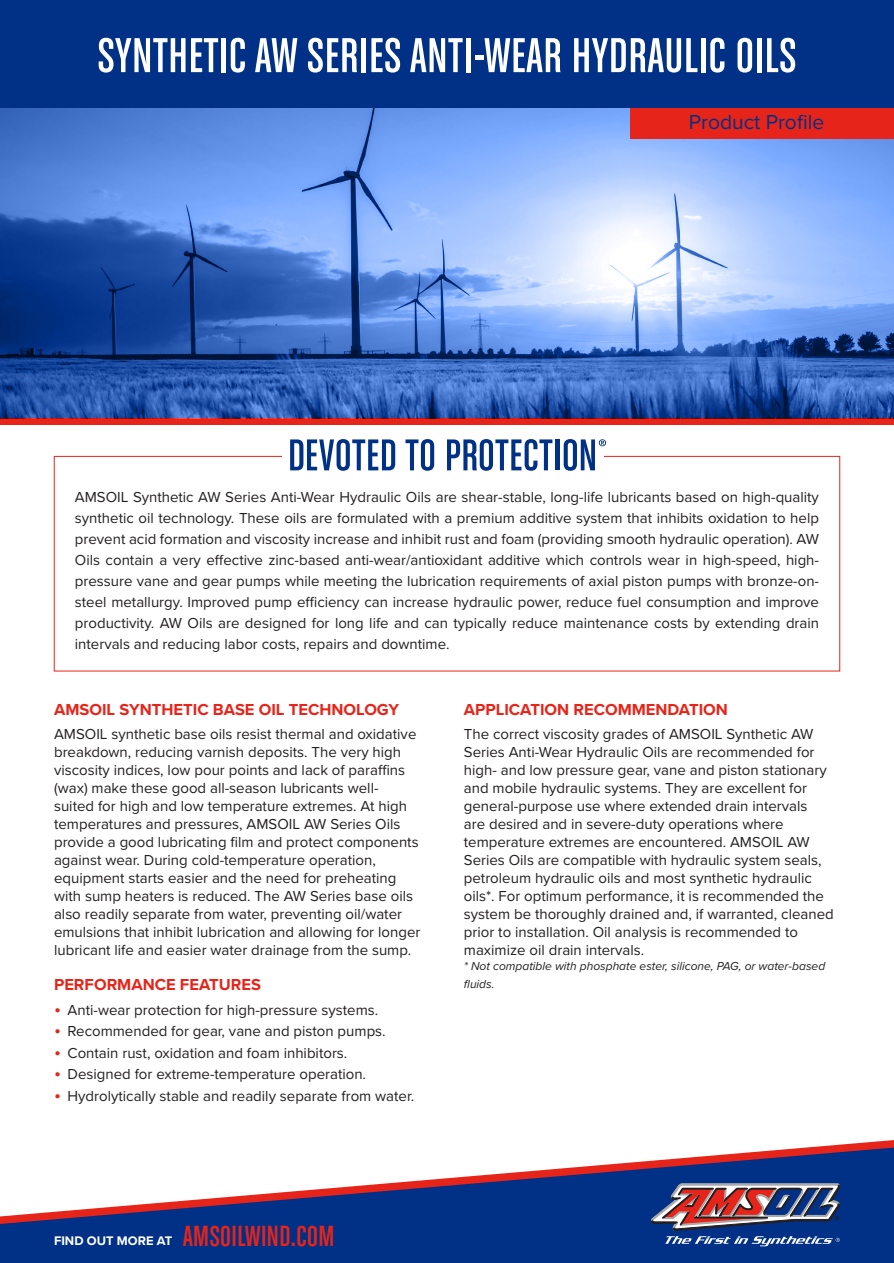
<style>
.page{position:relative;width:894px;height:1263px;background:#fff}
.page>*{position:absolute;margin:0;border:0;box-sizing:border-box;transform-origin:0 0}
.t1{font:52.2px "Chalet Comprime Cologne Sixty";letter-spacing:.015em;color:#fff}
.t2{font:30.9px "Chalet Comprime Cologne Sixty";letter-spacing:.015em;color:#e72419}
.Product_Profile{font:21px "Proxima Nova";color:#003186}
.Body_Header{font:700 16.5px "Proxima Nova";color:#e72419}
.Body{font:15px/18px "Proxima Nova";color:#231f20}
.Product_Intro{font:15px/21px "Proxima Nova";color:#231f20;text-align:justify}
.t3{font:700 12.9px "Proxima Nova";color:#fff}
.Body-2{font:italic 12px/18px "Proxima Nova";color:#231f20}
.s1{font-size:19.5px;color:#e72419}
</style>
<div class="page">
<div style="left:0;top:418px;width:893px;height:7px;background:#e72419"></div>
<img style="left:0;top:108px;width:893px;height:310px">
<div style="left:630px;top:18px;width:263px;height:121px;background:#e72419"></div>
<div style="left:0;top:0;width:893px;height:108px;background:#003186"></div>
<svg style="left:0;top:1147px;width:893px;height:116px;fill:#003186"></svg>
<svg style="left:651px;top:1183px;width:188px;height:63px;background:#635d81"></svg>
<svg style="left:290px;top:439px;width:105px;height:32px"></svg>
<svg style="left:405px;top:439px;width:29px;height:32px"></svg>
<svg style="left:447px;top:439px;width:105px;height:32px"></svg>
<hr style="left:555px;top:439px;width:4px;height:31px;background:#003186">
<svg style="left:563px;top:439px;width:42px;height:32px"></svg>
<p class="t1" style="left:98px;top:27px;width:700px">SYNTHETIC AW SERIES ANTI-WEAR HYDRAULIC OILS</p>
<p class="Product_Profile" style="left:688px;top:109px;width:137px">Product Profile</p>
<p class="Product_Intro" style="left:75px;top:487px;width:745px">AMSOIL Synthetic AW Series Anti-Wear Hydraulic Oils are shear-stable, long-life lubricants based on high-quality synthetic oil technology. These oils are formulated with a premium additive system that inhibits oxidation to help prevent acid formation and viscosity increase and inhibit rust and foam (providing smooth hydraulic operation). AW Oils contain a very effective zinc-based anti-wear/antioxidant additive which controls wear in high-speed, high&shy;pressure vane and gear pumps while meeting the lubrication requirements of axial piston pumps with bronze-on&shy;steel metallurgy. Improved pump efficiency can increase hydraulic power, reduce fuel consumption and improve productivity. AW Oils are designed for long life and can typically reduce maintenance costs by extending drain intervals and reducing labor costs, repairs and downtime.</p>
<p class="Body_Header" style="left:54px;top:699px;width:346px">AMSOIL SYNTHETIC BASE OIL TECHNOLOGY</p>
<p class="Body" style="left:54px;top:725px;width:368px">AMSOIL synthetic base oils resist thermal and oxidative breakdown, reducing varnish deposits. The very high viscosity indices, low pour points and lack of paraffins (wax) make these good all-season lubricants well&shy;suited for high and low temperature extremes. At high temperatures and pressures, AMSOIL AW Series Oils provide a good lubricating film and protect components against wear. During cold-temperature operation, equipment starts easier and the need for preheating with sump heaters is reduced. The AW Series base oils also readily separate from water, preventing oil/water emulsions that inhibit lubrication and allowing for longer lubricant life and easier water drainage from the sump.</p>
<p class="Body_Header" style="left:54px;top:974px;width:208px">PERFORMANCE FEATURES</p>
<p class="Product_Intro" style="left:54px;top:999px;width:325px"><span class="s1">•</span> Anti-wear protection for high-pressure systems.</p>
<p class="Product_Intro" style="left:54px;top:1021px;width:333px"><span class="s1">•</span> Recommended for gear, vane and piston pumps.</p>
<p class="Product_Intro" style="left:54px;top:1042px;width:295px"><span class="s1">•</span> Contain rust, oxidation and foam inhibitors.</p>
<p class="Product_Intro" style="left:54px;top:1064px;width:313px"><span class="s1">•</span> Designed for extreme-temperature operation.</p>
<p class="Product_Intro" style="left:54px;top:1085px;width:361px"><span class="s1">•</span> Hydrolytically stable and readily separate from water.</p>
<p class="Body_Header" style="left:463px;top:699px;width:265px">APPLICATION RECOMMENDATION</p>
<p class="Body" style="left:463px;top:725px;width:371px">The correct viscosity grades of AMSOIL Synthetic AW Series Anti-Wear Hydraulic Oils are recommended for high- and low pressure gear, vane and piston stationary and mobile hydraulic systems. They are excellent for general-purpose use where extended drain intervals<br>are desired and in severe-duty operations where temperature extremes are encountered. AMSOIL AW Series Oils are compatible with hydraulic system seals, petroleum hydraulic oils and most synthetic hydraulic oils*. For optimum performance, it is recommended the system be thoroughly drained and, if warranted, cleaned prior to installation. Oil analysis is recommended to maximize oil drain intervals.</p>
<p class="Body-2" style="left:463px;top:957px;width:363px">* Not compatible with phosphate ester, silicone, PAG, or water-based fluids.</p>
<p class="t3" style="left:54px;top:1233px;width:120px">FIND OUT MORE AT</p>
<p class="t2" style="left:183px;top:1219px;width:153px">AMSOILWIND.COM</p>
</div>
